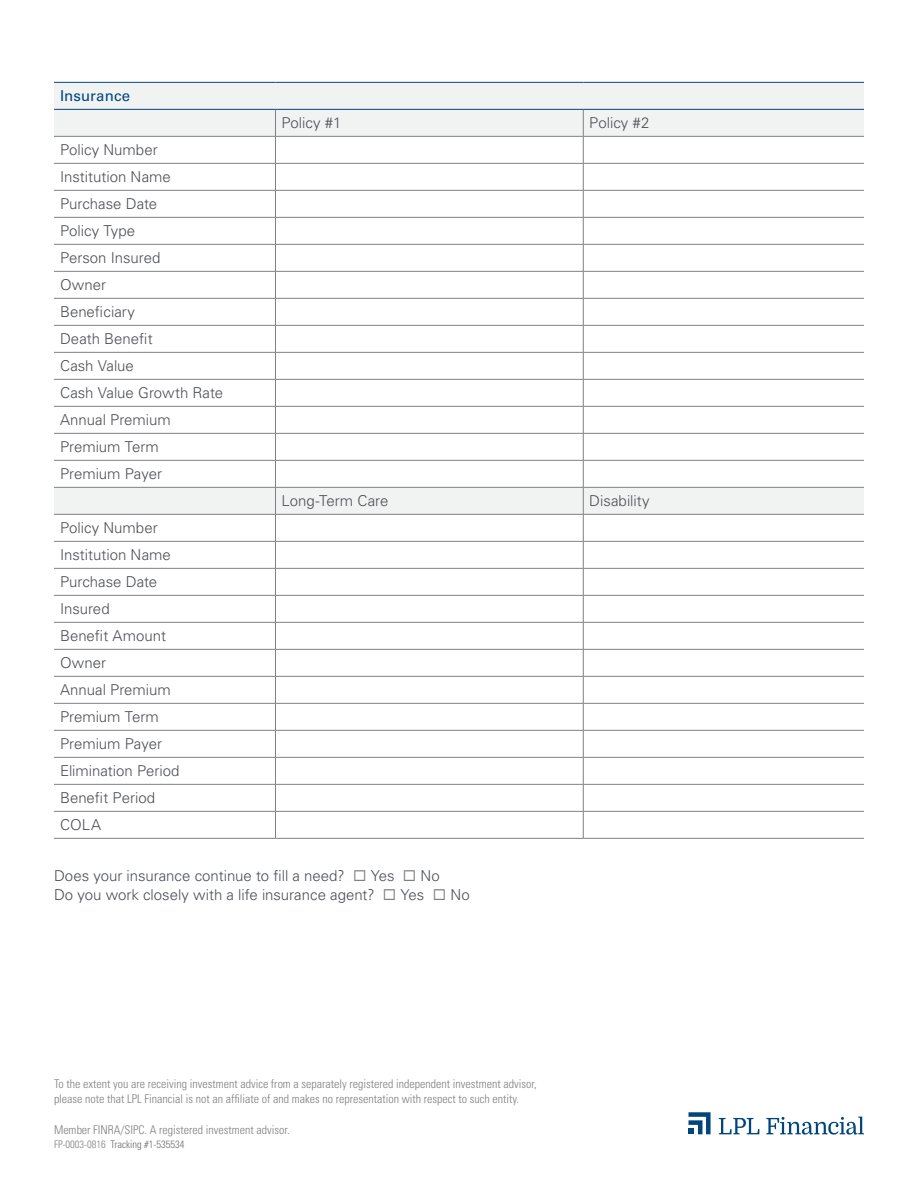
<style>
.page{position:relative;width:918px;height:1188px;background:#fff}
.page>*{position:absolute;margin:0;border:0;box-sizing:border-box;transform-origin:0 0}
.Subhead{font:300 15px "Univers LT Std";color:#4c4f54}
.Body_Copy{font:300 15px "Univers LT Std";color:#4a4f55}
.Subhead-2{font:15px "Univers LT Std";letter-spacing:.01em;color:#00467e}
.Disclosure{font:300 condensed 12px/15px "Univers LT Std";color:#808083}
.Disclosure-2{font:300 condensed 10.5px "Univers LT Std";color:#6c6d70}
.s1{color:#808083}
</style>
<div class="page">
<svg style="left:689px;top:1112px;width:22px;height:22px"></svg>
<svg style="left:719px;top:1118px;width:40px;height:16px"></svg>
<svg style="left:766px;top:1117px;width:98px;height:18px"></svg>
<svg style="left:54px;top:83px;width:810px;height:431px"></svg>
<hr style="left:54px;top:136px;width:221px;height:1px;background:#808083">
<hr style="left:275px;top:136px;width:308px;height:1px;background:#808083">
<hr style="left:583px;top:136px;width:281px;height:1px;background:#808083">
<hr style="left:54px;top:163px;width:221px;height:1px;background:#808083">
<hr style="left:275px;top:163px;width:308px;height:1px;background:#808083">
<hr style="left:583px;top:163px;width:281px;height:1px;background:#808083">
<hr style="left:54px;top:190px;width:221px;height:1px;background:#808083">
<hr style="left:275px;top:190px;width:308px;height:1px;background:#808083">
<hr style="left:583px;top:190px;width:281px;height:1px;background:#808083">
<hr style="left:54px;top:217px;width:221px;height:1px;background:#808083">
<hr style="left:54px;top:244px;width:221px;height:1px;background:#808083">
<hr style="left:54px;top:271px;width:221px;height:1px;background:#808083">
<hr style="left:54px;top:298px;width:221px;height:1px;background:#808083">
<hr style="left:54px;top:325px;width:221px;height:1px;background:#808083">
<hr style="left:54px;top:352px;width:221px;height:1px;background:#808083">
<hr style="left:54px;top:379px;width:221px;height:1px;background:#808083">
<hr style="left:54px;top:406px;width:221px;height:1px;background:#808083">
<hr style="left:275px;top:217px;width:308px;height:1px;background:#808083">
<hr style="left:275px;top:244px;width:308px;height:1px;background:#808083">
<hr style="left:275px;top:271px;width:308px;height:1px;background:#808083">
<hr style="left:275px;top:298px;width:308px;height:1px;background:#808083">
<hr style="left:275px;top:325px;width:308px;height:1px;background:#808083">
<hr style="left:275px;top:352px;width:308px;height:1px;background:#808083">
<hr style="left:275px;top:379px;width:308px;height:1px;background:#808083">
<hr style="left:275px;top:406px;width:308px;height:1px;background:#808083">
<hr style="left:583px;top:217px;width:281px;height:1px;background:#808083">
<hr style="left:583px;top:244px;width:281px;height:1px;background:#808083">
<hr style="left:583px;top:271px;width:281px;height:1px;background:#808083">
<hr style="left:583px;top:298px;width:281px;height:1px;background:#808083">
<hr style="left:583px;top:325px;width:281px;height:1px;background:#808083">
<hr style="left:583px;top:352px;width:281px;height:1px;background:#808083">
<hr style="left:583px;top:379px;width:281px;height:1px;background:#808083">
<hr style="left:583px;top:406px;width:281px;height:1px;background:#808083">
<hr style="left:54px;top:433px;width:221px;height:1px;background:#808083">
<hr style="left:275px;top:433px;width:308px;height:1px;background:#808083">
<hr style="left:583px;top:433px;width:281px;height:1px;background:#808083">
<hr style="left:54px;top:460px;width:221px;height:1px;background:#808083">
<hr style="left:275px;top:460px;width:308px;height:1px;background:#808083">
<hr style="left:583px;top:460px;width:281px;height:1px;background:#808083">
<hr style="left:54px;top:487px;width:221px;height:1px;background:#808083">
<hr style="left:275px;top:487px;width:308px;height:1px;background:#808083">
<hr style="left:583px;top:487px;width:281px;height:1px;background:#808083">
<hr style="left:54px;top:514px;width:221px;height:1px;background:#808083">
<hr style="left:275px;top:514px;width:308px;height:1px;background:#808083">
<hr style="left:583px;top:514px;width:281px;height:1px;background:#808083">
<hr style="left:54px;top:541px;width:221px;height:1px;background:#808083">
<hr style="left:275px;top:541px;width:308px;height:1px;background:#808083">
<hr style="left:583px;top:541px;width:281px;height:1px;background:#808083">
<hr style="left:54px;top:568px;width:221px;height:1px;background:#808083">
<hr style="left:54px;top:595px;width:221px;height:1px;background:#808083">
<hr style="left:54px;top:622px;width:221px;height:1px;background:#808083">
<hr style="left:54px;top:649px;width:221px;height:1px;background:#808083">
<hr style="left:54px;top:676px;width:221px;height:1px;background:#808083">
<hr style="left:54px;top:703px;width:221px;height:1px;background:#808083">
<hr style="left:54px;top:730px;width:221px;height:1px;background:#808083">
<hr style="left:54px;top:757px;width:221px;height:1px;background:#808083">
<hr style="left:54px;top:784px;width:221px;height:1px;background:#808083">
<hr style="left:54px;top:811px;width:221px;height:1px;background:#808083">
<hr style="left:54px;top:838px;width:221px;height:1px;background:#808083">
<svg style="left:275px;top:110px;width:1px;height:728px"></svg>
<hr style="left:275px;top:568px;width:308px;height:1px;background:#808083">
<hr style="left:275px;top:595px;width:308px;height:1px;background:#808083">
<hr style="left:275px;top:622px;width:308px;height:1px;background:#808083">
<hr style="left:275px;top:649px;width:308px;height:1px;background:#808083">
<hr style="left:275px;top:676px;width:308px;height:1px;background:#808083">
<hr style="left:275px;top:703px;width:308px;height:1px;background:#808083">
<hr style="left:275px;top:730px;width:308px;height:1px;background:#808083">
<hr style="left:275px;top:757px;width:308px;height:1px;background:#808083">
<hr style="left:275px;top:784px;width:308px;height:1px;background:#808083">
<hr style="left:275px;top:811px;width:308px;height:1px;background:#808083">
<hr style="left:275px;top:838px;width:308px;height:1px;background:#808083">
<svg style="left:583px;top:110px;width:1px;height:728px"></svg>
<hr style="left:583px;top:568px;width:281px;height:1px;background:#808083">
<hr style="left:583px;top:595px;width:281px;height:1px;background:#808083">
<hr style="left:583px;top:622px;width:281px;height:1px;background:#808083">
<hr style="left:583px;top:649px;width:281px;height:1px;background:#808083">
<hr style="left:583px;top:676px;width:281px;height:1px;background:#808083">
<hr style="left:583px;top:703px;width:281px;height:1px;background:#808083">
<hr style="left:583px;top:730px;width:281px;height:1px;background:#808083">
<hr style="left:583px;top:757px;width:281px;height:1px;background:#808083">
<hr style="left:583px;top:784px;width:281px;height:1px;background:#808083">
<hr style="left:583px;top:811px;width:281px;height:1px;background:#808083">
<hr style="left:583px;top:838px;width:281px;height:1px;background:#808083">
<hr style="left:54px;top:82px;width:221px;height:1px;background:#00467e">
<hr style="left:275px;top:82px;width:308px;height:1px;background:#00467e">
<hr style="left:583px;top:82px;width:281px;height:1px;background:#00467e">
<hr style="left:54px;top:109px;width:221px;height:1px;background:#00467e">
<hr style="left:275px;top:109px;width:308px;height:1px;background:#00467e">
<hr style="left:583px;top:109px;width:281px;height:1px;background:#00467e">
<p class="Subhead-2" style="left:60px;top:87px;width:72px">Insurance</p>
<p class="Subhead" style="left:60px;top:141px;width:99px">Policy Number</p>
<p class="Subhead" style="left:60px;top:168px;width:112px">Institution Name</p>
<p class="Subhead" style="left:60px;top:195px;width:99px">Purchase Date</p>
<p class="Subhead" style="left:60px;top:222px;width:77px">Policy Type</p>
<p class="Subhead" style="left:60px;top:249px;width:102px">Person Insured</p>
<p class="Subhead" style="left:60px;top:276px;width:48px">Owner</p>
<p class="Subhead" style="left:60px;top:303px;width:76px">Beneficiary</p>
<p class="Subhead" style="left:60px;top:330px;width:94px">Death Benefit</p>
<p class="Subhead" style="left:60px;top:357px;width:75px">Cash Value</p>
<p class="Subhead" style="left:60px;top:384px;width:165px">Cash Value Growth Rate</p>
<p class="Subhead" style="left:60px;top:411px;width:112px">Annual Premium</p>
<p class="Subhead" style="left:60px;top:438px;width:100px">Premium Term</p>
<p class="Subhead" style="left:60px;top:465px;width:104px">Premium Payer</p>
<p class="Subhead" style="left:281px;top:114px;width:61px">Policy #1</p>
<p class="Subhead" style="left:589px;top:114px;width:62px">Policy #2</p>
<p class="Subhead" style="left:281px;top:492px;width:108px">Long-Term Care</p>
<p class="Subhead" style="left:589px;top:492px;width:62px">Disability</p>
<p class="Subhead" style="left:60px;top:519px;width:99px">Policy Number</p>
<p class="Subhead" style="left:60px;top:546px;width:112px">Institution Name</p>
<p class="Subhead" style="left:60px;top:573px;width:99px">Purchase Date</p>
<p class="Subhead" style="left:60px;top:600px;width:51px">Insured</p>
<p class="Subhead" style="left:60px;top:627px;width:108px">Benefit Amount</p>
<p class="Subhead" style="left:60px;top:654px;width:48px">Owner</p>
<p class="Subhead" style="left:60px;top:681px;width:112px">Annual Premium</p>
<p class="Subhead" style="left:60px;top:708px;width:100px">Premium Term</p>
<p class="Subhead" style="left:60px;top:735px;width:104px">Premium Payer</p>
<p class="Subhead" style="left:60px;top:762px;width:121px">Elimination Period</p>
<p class="Subhead" style="left:60px;top:789px;width:97px">Benefit Period</p>
<p class="Subhead" style="left:60px;top:816px;width:43px">COLA</p>
<p class="Body_Copy" style="left:54px;top:867px;width:387px">Does your insurance continue to fill a need? <span class="s1">◻</span> Yes <span class="s1">◻</span> No</p>
<p class="Body_Copy" style="left:54px;top:886px;width:417px">Do you work closely with a life insurance agent? <span class="s1">◻</span> Yes <span class="s1">◻</span> No</p>
<p class="Disclosure" style="left:54px;top:1077px;width:484px">To the extent you are receiving investment advice from a separately registered independent investment advisor, please note that LPL Financial is not an affiliate of and makes no representation with respect to such entity.</p>
<p class="Disclosure" style="left:54px;top:1122px;width:237px">Member FINRA/SIPC. A registered investment advisor.</p>
<p class="Disclosure-2" style="left:54px;top:1138px;width:132px"><span class="s1">FP-0003-0816</span> Tracking #1-535534</p>
</div>
